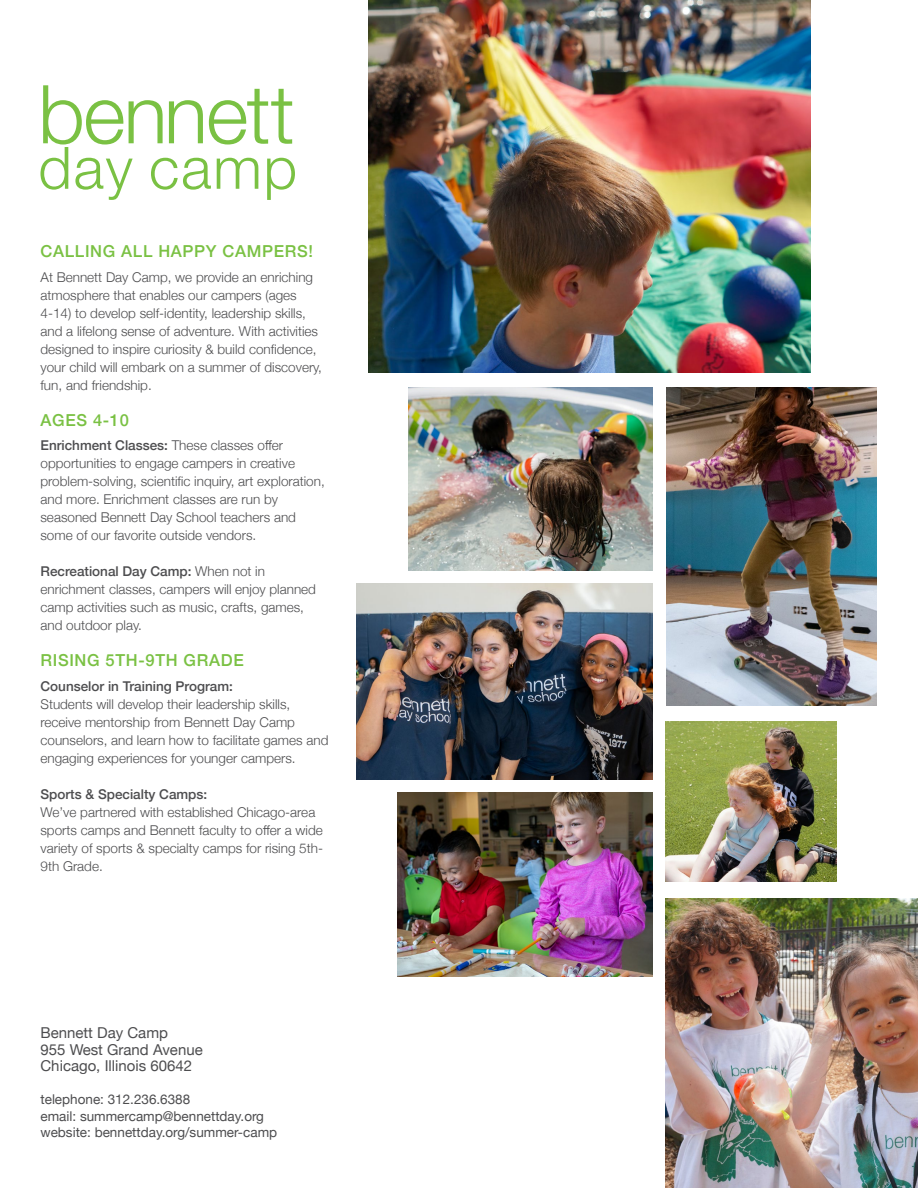
<style>
.page{position:relative;width:918px;height:1188px;background:#fff}
.page>*{position:absolute;margin:0;border:0;box-sizing:border-box;transform-origin:0 0}
.t1{font:500 16.5px "Helvetica Neue";letter-spacing:.04em;color:#7ac143}
.t2{font:15px/16.5px "Helvetica Neue";color:#4d4d4f}
.t3{font:300 13.5px/18px "Helvetica Neue";color:#4d4d4f}
.t4{font:13.5px/16.5px "Helvetica Neue";color:#4d4d4f}
.t5{font:500 13.5px "Helvetica Neue";color:#4d4d4f}
.s1{font-weight:500}
</style>
<div class="page">
<img style="left:368px;top:0;width:443px;height:373px">
<img style="left:666px;top:898px;width:252px;height:290px">
<img style="left:666px;top:721px;width:170px;height:161px">
<img style="left:397px;top:793px;width:255px;height:183px">
<img style="left:408px;top:387px;width:244px;height:183px">
<img style="left:667px;top:387px;width:209px;height:319px">
<img style="left:357px;top:584px;width:295px;height:195px">
<svg style="left:40px;top:85px;width:255px;height:115px"></svg>
<p class="t1" style="left:40px;top:238px;width:274px">CALLING ALL HAPPY CAMPERS!</p>
<p class="t3" style="left:40px;top:267px;width:283px">At Bennett Day Camp, we provide an enriching atmosphere that enables our campers (ages 4-14) to develop self-identity, leadership skills, and a lifelong sense of adventure. With activities designed to inspire curiosity &amp; build confidence, your child will embark on a summer of discovery, fun, and friendship.</p>
<p class="t1" style="left:40px;top:407px;width:90px">AGES 4-10</p>
<p class="t3" style="left:40px;top:436px;width:286px"><span class="s1">Enrichment Classes:</span> These classes offer opportunities to engage campers in creative problem-solving, scientific inquiry, art exploration, and more. Enrichment classes are run by seasoned Bennett Day School teachers and some of our favorite outside vendors.</p>
<p class="t3" style="left:40px;top:562px;width:277px"><span class="s1">Recreational Day Camp:</span> When not in enrichment classes, campers will enjoy planned camp activities such as music, crafts, games, and outdoor play.</p>
<p class="t1" style="left:40px;top:647px;width:205px">RISING 5TH-9TH GRADE</p>
<p class="t5" style="left:40px;top:676px;width:194px">Counselor in Training Program:</p>
<p class="t3" style="left:40px;top:694px;width:289px">Students will develop their leadership skills, receive mentorship from Bennett Day Camp counselors, and learn how to facilitate games and engaging experiences for younger campers.</p>
<p class="t5" style="left:40px;top:784px;width:168px">Sports &amp; Specialty Camps:</p>
<p class="t3" style="left:40px;top:802px;width:284px">We’ve partnered with established Chicago-area sports camps and Bennett faculty to offer a wide variety of sports &amp; specialty camps for rising 5th-9th Grade.</p>
<p class="t2" style="left:40px;top:1026px;width:164px">Bennett Day Camp<br>955 West Grand Avenue<br>Chicago, Illinois 60642</p>
<p class="t4" style="left:40px;top:1092px;width:238px">telephone: 312.236.6388<br>email: summercamp@bennettday.org website: bennettday.org/summer-camp</p>
</div>
